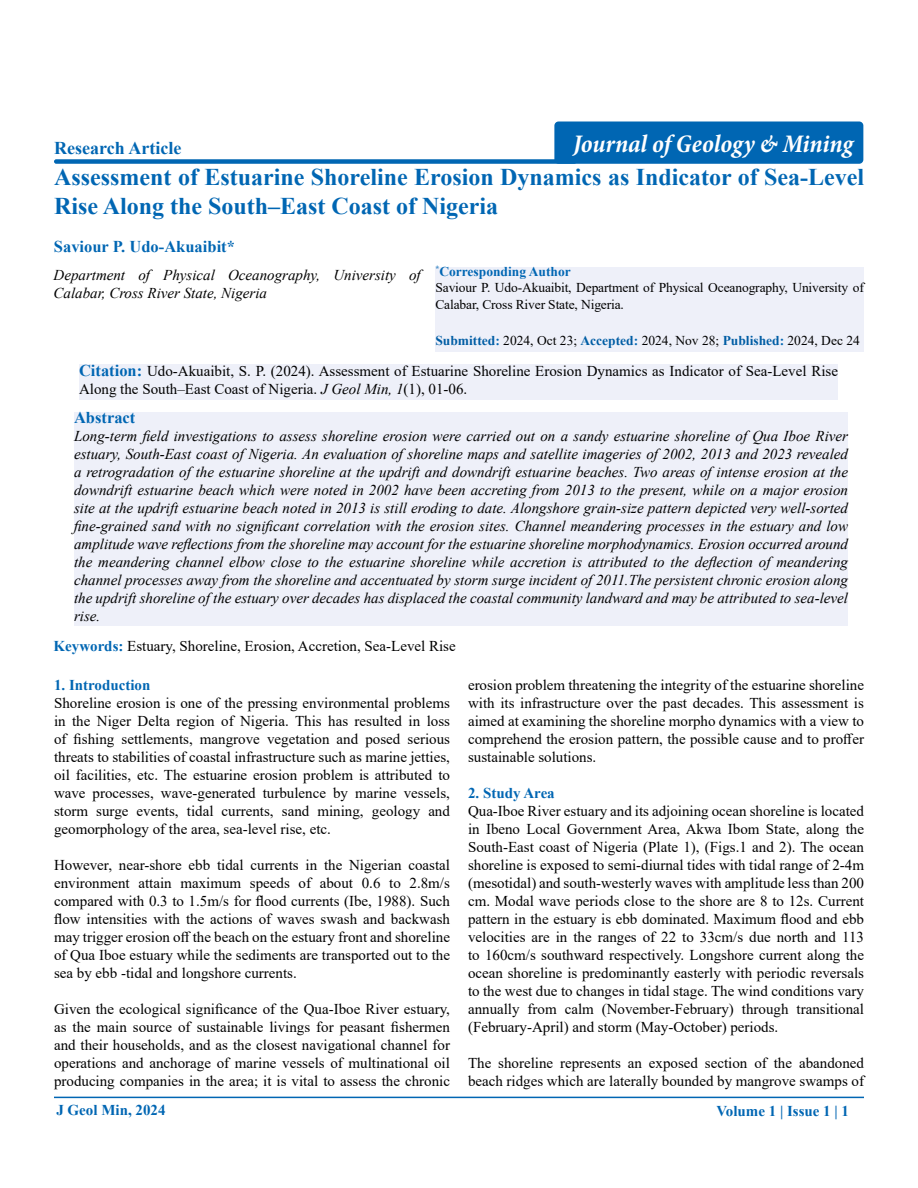
<style>
.page{position:relative;width:918px;height:1188px;background:#fff}
.page>*{position:absolute;margin:0;border:0;box-sizing:border-box;transform-origin:0 0}
.t1{font:italic 700 condensed 25.5px "Minion Pro";letter-spacing:-.005em;color:#fff}
.t2{font:700 24px/28.8px "Times New Roman";color:#0066b3}
.t3{font:700 18px "Times New Roman";color:#0066b3}
.t4{font:700 16.5px "Times New Roman";color:#0066b3}
.t5{font:15px/18px "Times New Roman";color:#000;text-align:justify}
.t6{font:italic 15px/18px "Times New Roman";color:#000;text-align:justify}
.t7{font:700 15px "Times New Roman";color:#0066b3}
.t8{font:13.5px/16.5px "Times New Roman";letter-spacing:-.01em;color:#000}
.s1{font-weight:700;color:#0066b3}
.s2{font-weight:700;color:#005da4}
.s3{font-weight:700;font-size:16.5px;color:#0066b3}
.s4{font-style:italic}
</style>
<div class="page">
<div style="left:54px;top:159px;width:523px;height:5px;background:#0066b3;border-radius:2px"></div>
<hr style="left:54px;top:1097px;width:810px;height:1px;background:#0066b3">
<div style="left:435px;top:267px;width:429px;height:84px;background:#eef0f9"></div>
<div style="left:79px;top:364px;width:759px;height:36px;background:#eef0f9"></div>
<div style="left:74px;top:412px;width:774px;height:214px;background:#eef0f9"></div>
<div style="left:554px;top:122px;width:309px;height:42px;background:#0066b3;border-radius:4px"></div>
<p class="t3" style="left:54px;top:135px;width:129px">Research Article</p>
<h1 class="t1" style="left:573px;top:126px;width:281px">Journal of Geology &amp; Mining</h1>
<h2 class="t2" style="left:54px;top:162px;width:811px">Assessment of Estuarine Shoreline Erosion Dynamics as Indicator of Sea-Level<br>Rise Along the South–East Coast of Nigeria</h2>
<p class="t4" style="left:54px;top:235px;width:183px">Saviour P. Udo-Akuaibit*</p>
<p class="t8" style="left:435px;top:263px;width:430px"><sup>*</sup><span class="s1">Corresponding Author<br></span>Saviour P. Udo-Akuaibit, Department of Physical Oceanography, University of<br>Calabar, Cross River State, Nigeria.</p>
<p class="t8" style="left:435px;top:332px;width:426px"><span class="s2">Submitted</span><span class="s1">:</span> 2024, Oct 23; <span class="s2">Accepted</span><span class="s1">:</span> 2024, Nov 28; <span class="s2">Published</span><span class="s1">:</span> 2024, Dec 24</p>
<p class="t5" style="left:79px;top:361px;width:761px"><span class="s3">Citation:</span> Udo-Akuaibit, S. P. (2024). Assessment of Estuarine Shoreline Erosion Dynamics as Indicator of Sea-Level Rise<br>Along the South–East Coast of Nigeria. <span class="s4">J Geol Min, 1</span>(1), 01-06.</p>
<p class="t4" style="left:74px;top:406px;width:63px">Abstract</p>
<p class="t6" style="left:74px;top:427px;width:776px">Long-term field investigations to assess shoreline erosion were carried out on a sandy estuarine shoreline of Qua Iboe River estuary, South-East coast of Nigeria. An evaluation of shoreline maps and satellite imageries of 2002, 2013 and 2023 revealed a retrogradation of the estuarine shoreline at the updrift and downdrift estuarine beaches. Two areas of intense erosion at the downdrift estuarine beach which were noted in 2002 have been accreting from 2013 to the present, while on a major erosion site at the updrift estuarine beach noted in 2013 is still eroding to date. Alongshore grain-size pattern depicted very well-sorted fine-grained sand with no significant correlation with the erosion sites. Channel meandering processes in the estuary and low amplitude wave reflections from the shoreline may account for the estuarine shoreline morphodynamics. Erosion occurred around the meandering channel elbow close to the estuarine shoreline while accretion is attributed to the deflection of meandering channel processes away from the shoreline and accentuated by storm surge incident of 2011.The persistent chronic erosion along the updrift shoreline of the estuary over decades has displaced the coastal community landward and may be attributed to sea-level rise.</p>
<p class="t6" style="left:54px;top:266px;width:369px">Department of Physical Oceanography, University of<br>Calabar, Cross River State, Nigeria</p>
<p class="t5" style="left:54px;top:637px;width:404px"><span class="s1">Keywords:</span> Estuary, Shoreline, Erosion, Accretion, Sea-Level Rise</p>
<p class="t7" style="left:54px;top:674px;width:98px">1. Introduction</p>
<p class="t5" style="left:54px;top:693px;width:398px">Shoreline erosion is one of the pressing environmental problems in the Niger Delta region of Nigeria. This has resulted in loss of fishing settlements, mangrove vegetation and posed serious threats to stabilities of coastal infrastructure such as marine jetties, oil facilities, etc. The estuarine erosion problem is attributed to wave processes, wave-generated turbulence by marine vessels, storm surge events, tidal currents, sand mining, geology and geomorphology of the area, sea-level rise, etc.</p>
<p class="t5" style="left:54px;top:855px;width:398px">However, near-shore ebb tidal currents in the Nigerian coastal environment attain maximum speeds of about 0.6 to 2.8m/s compared with 0.3 to 1.5m/s for flood currents (Ibe, 1988). Such flow intensities with the actions of waves swash and backwash may trigger erosion off the beach on the estuary front and shoreline of Qua Iboe estuary while the sediments are transported out to the sea by ebb -tidal and longshore currents.</p>
<p class="t5" style="left:54px;top:999px;width:398px">Given the ecological significance of the Qua-Iboe River estuary, as the main source of sustainable livings for peasant fishermen and their households, and as the closest navigational channel for operations and anchorage of marine vessels of multinational oil producing companies in the area; it is vital to assess the chronic</p>
<p class="t5" style="left:468px;top:675px;width:398px">erosion problem threatening the integrity of the estuarine shoreline with its infrastructure over the past decades. This assessment is aimed at examining the shoreline morpho dynamics with a view to comprehend the erosion pattern, the possible cause and to proffer sustainable solutions.</p>
<p class="t7" style="left:468px;top:782px;width:88px">2. Study Area</p>
<p class="t5" style="left:468px;top:801px;width:398px">Qua-Iboe River estuary and its adjoining ocean shoreline is located in Ibeno Local Government Area, Akwa Ibom State, along the South-East coast of Nigeria (Plate 1), (Figs.1 and 2). The ocean shoreline is exposed to semi-diurnal tides with tidal range of 2-4m (mesotidal) and south-westerly waves with amplitude less than 200 cm. Modal wave periods close to the shore are 8 to 12s. Current pattern in the estuary is ebb dominated. Maximum flood and ebb velocities are in the ranges of 22 to 33cm/s due north and 113 to 160cm/s southward respectively. Longshore current along the ocean shoreline is predominantly easterly with periodic reversals to the west due to changes in tidal stage. The wind conditions vary annually from calm (November-February) through transitional (February-April) and storm (May-October) periods.</p>
<p class="t5" style="left:468px;top:1053px;width:398px">The shoreline represents an exposed section of the abandoned beach ridges which are laterally bounded by mangrove swamps of</p>
<p class="t7" style="left:56px;top:1100px;width:111px">J Geol Min, 2024</p>
<p class="t7" style="left:716px;top:1100px;width:134px">Volume 1 | Issue 1 | 1</p>
</div>
